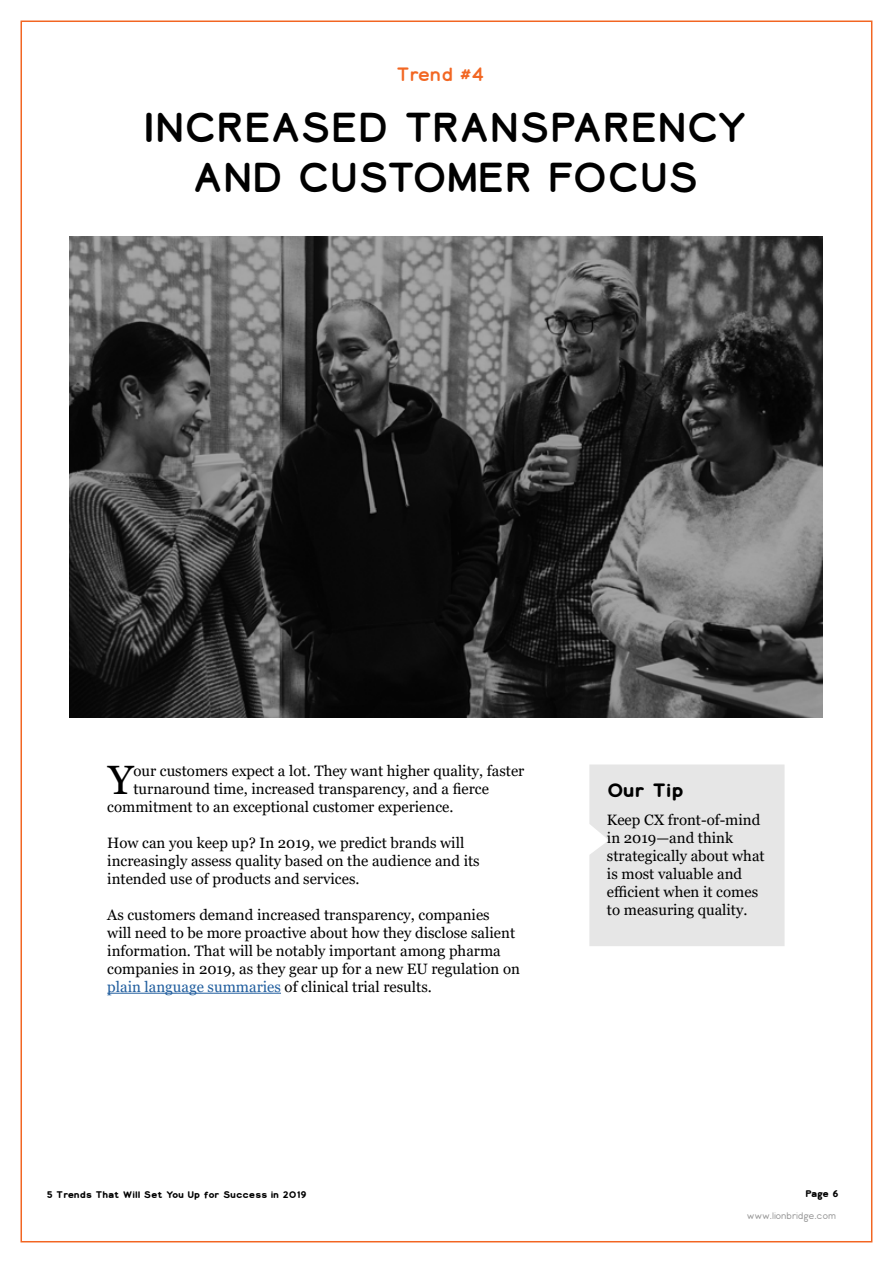
<style>
.page{position:relative;width:893px;height:1263px;background:#fff}
.page>*{position:absolute;margin:0;border:0;box-sizing:border-box;transform-origin:0 0}
.t1{font:40.95px "Georgia";color:#000}
.t2{font:39px/49.5px "Lionbridge Sans";color:#000;text-align:center}
.t3{font:18px "Lionbridge Sans";color:#f26723}
.t4{font:700 18px "Lionbridge Sans";color:#000}
.t5{font:15px/18px "Georgia";color:#000}
.t6{font:700 9px "Lionbridge Sans";color:#000}
.t7{font:300 9px "Lionbridge Sans";letter-spacing:-.02em;color:#969696}
.s1{color:#215e9e}
</style>
<div class="page">
<img style="left:69px;top:236px;width:753px;height:482px">
<hr style="left:107px;top:993px;width:174px;height:1px;background:#215e9e">
<div style="left:589px;top:764px;width:195px;height:182px;background:#e6e6e6"></div>
<p class="t3" style="left:396px;top:61px;width:89px">Trend #4</p>
<h2 class="t2" style="left:143px;top:103px;width:606px">INCREASED TRANSPARENCY<br>AND CUSTOMER FOCUS</h2>
<h1 class="t1" style="left:108px;top:755px;width:27px">Y</h1>
<p class="t5" style="left:133px;top:762px;width:392px">our customers expect a lot. They want higher quality, faster</p>
<p class="t5" style="left:133px;top:780px;width:357px">turnaround time, increased transparency, and a fierce</p>
<p class="t5" style="left:107px;top:798px;width:348px">commitment to an exceptional customer experience.</p>
<p class="t5" style="left:107px;top:834px;width:374px">How can you keep up? In 2019, we predict brands will increasingly assess quality based on the audience and its intended use of products and services.</p>
<p class="t5" style="left:107px;top:906px;width:414px">As customers demand increased transparency, companies<br>will need to be more proactive about how they disclose salient information. That will be notably important among pharma companies in 2019, as they gear up for a new EU regulation on <span class="s1">plain language summaries</span> of clinical trial results.</p>
<p class="t4" style="left:607px;top:777px;width:78px">Our Tip</p>
<p class="t5" style="left:607px;top:811px;width:159px">Keep CX front-of-mind in 2019—and think strategically about what is most valuable and efficient when it comes to measuring quality.</p>
<p class="t6" style="left:47px;top:1189px;width:261px">5 Trends That Will Set You Up for Success in 2019</p>
<p class="t6" style="left:805px;top:1187px;width:35px">Page 6</p>
<p class="t7" style="left:747px;top:1209px;width:91px">www.lionbridge.com</p>
</div>
